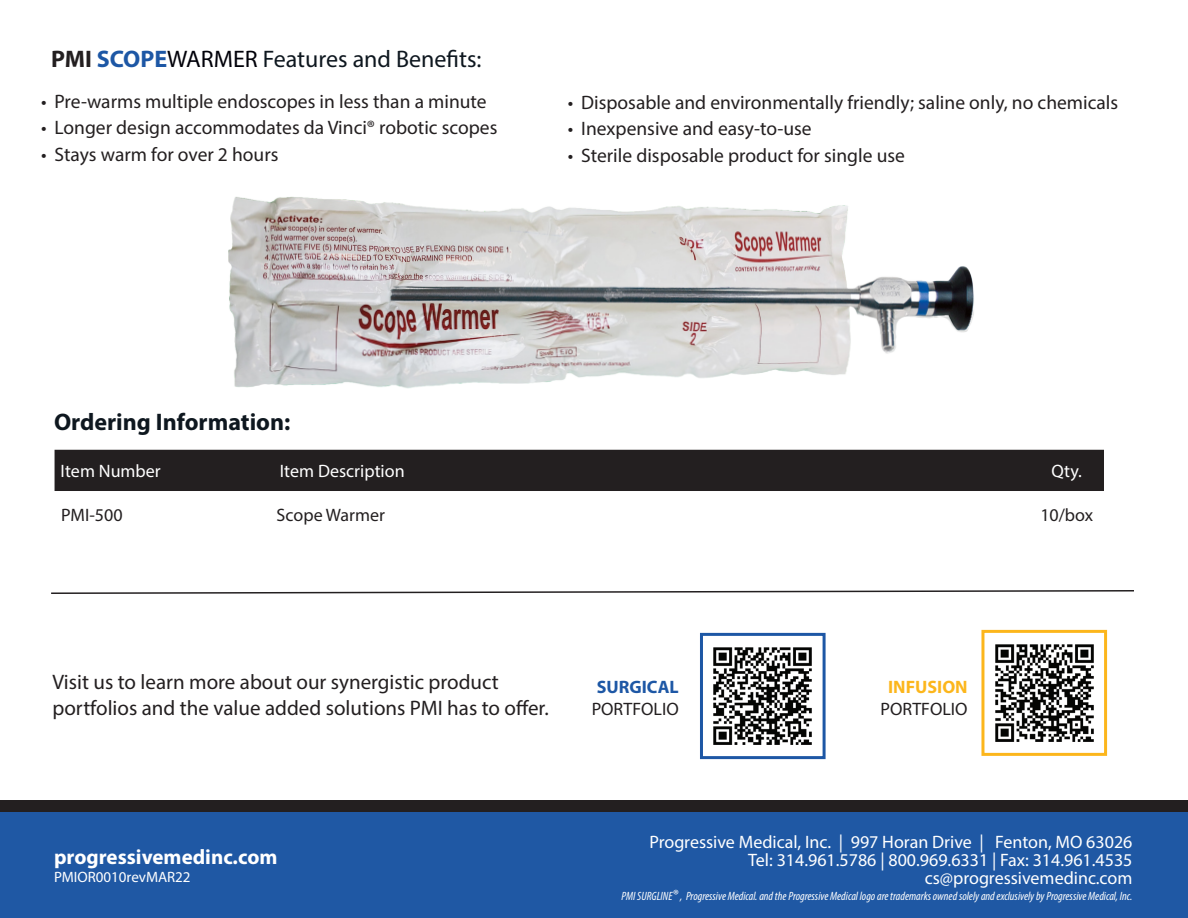
<style>
.page{position:relative;width:1188px;height:918px;background:#fff}
.page>*{position:absolute;margin:0;border:0;box-sizing:border-box;transform-origin:0 0}
.t1{font:24px "Myriad Pro";color:#0e171f}
.t2{font:700 24px "Myriad Pro";color:#0e171f}
.t3{font:21px/25.2px "Myriad Pro";color:#231f20}
.t4{font:700 21px "Myriad Pro";color:#fff}
.t5{font:19.5px "Myriad Pro";color:#231f20}
.t6{font:18px/18px "Myriad Pro";color:#fff;text-align:right}
.t7{font:18px/21.6px "Myriad Pro";color:#231f20}
.t8{font:15px "Myriad Pro";color:#fff}
.t9{font:italic condensed 12px "Myriad Pro";color:#fff}
.s1{font-weight:700;color:#231f20}
.s2{font-weight:700;color:#1d57a5}
.s3{color:#000109}
.s4{font-weight:700;color:#fcb61c}
.s5{font-size:15px}
</style>
<div class="page">
<div style="left:0;top:810px;width:1188px;height:108px;background:#1f58a4"></div>
<div style="left:55px;top:450px;width:1049px;height:41px;background:#231f20"></div>
<div style="left:0;top:800px;width:1188px;height:12px;background:#231f20"></div>
<img style="left:713px;top:647px;width:99px;height:98px">
<div style="left:700px;top:633px;width:126px;height:126px;border:3px solid #1d57a5"></div>
<img style="left:995px;top:644px;width:99px;height:98px">
<div style="left:981px;top:630px;width:126px;height:126px;border:3px solid #fcb61c"></div>
<svg style="left:51px;top:590px;width:1083px;height:4px"></svg>
<img style="left:228px;top:196px;width:746px;height:193px">
<p class="t1" style="left:51px;top:44px;width:432px"><span class="s1">PMI</span> <span class="s2">SCOPE</span><span class="s3">WARMER</span> Features and Benefits:</p>
<p class="t5" style="left:41px;top:89px;width:447px">• Pre-warms multiple endoscopes in less than a minute</p>
<p class="t5" style="left:41px;top:116px;width:458px">• Longer design accommodates da Vinci® robotic scopes</p>
<p class="t5" style="left:41px;top:142px;width:239px">• Stays warm for over 2 hours</p>
<p class="t5" style="left:568px;top:90px;width:552px">• Disposable and environmentally friendly; saline only, no chemicals</p>
<p class="t5" style="left:568px;top:117px;width:245px">• Inexpensive and easy-to-use</p>
<p class="t5" style="left:568px;top:144px;width:339px">• Sterile disposable product for single use</p>
<p class="t2" style="left:54px;top:407px;width:238px">Ordering Information:</p>
<p class="t6" style="left:61px;top:462px;width:102px">Item Number</p>
<p class="t6" style="left:280px;top:462px;width:127px">Item Description</p>
<p class="t6" style="left:1052px;top:462px;width:32px">Qty.</p>
<p class="t7" style="left:61px;top:504px;width:63px">PMI-500</p>
<p class="t7" style="left:277px;top:504px;width:110px">Scope Warmer</p>
<p class="t7" style="left:1040px;top:504px;width:54px">10/box</p>
<p class="t3" style="left:52px;top:669px;width:498px">Visit us to learn more about our synergistic product portfolios and the value added solutions PMI has to offer.</p>
<p class="t7" style="left:592px;top:676px;width:89px"><span class="s2">SURGICAL<br></span>PORTFOLIO</p>
<p class="t7" style="left:881px;top:676px;width:89px;text-align:center"><span class="s4">INFUSION<br></span>PORTFOLIO</p>
<p class="t4" style="left:54px;top:843px;width:225px">progressivemedinc.com</p>
<p class="t8" style="left:54px;top:868px;width:138px">PMIOR0010revMAR22</p>
<p class="t6" style="left:649px;top:832px;width:485px">Progressive Medical, Inc. | 997 Horan Drive | Fenton, MO 63026<br>Tel: 314.961.5786 | 800.969.6331 | Fax: 314.961.4535 cs@progressivemedinc.com</p>
<p class="t9" style="left:622px;top:889px;width:512px">PMI SURGLINE<span class="s5">®</span> , Progressive Medical. and the Progressive Medical logo are trademarks owned solely and exclusively by Progressive Medical, Inc.</p>
</div>
